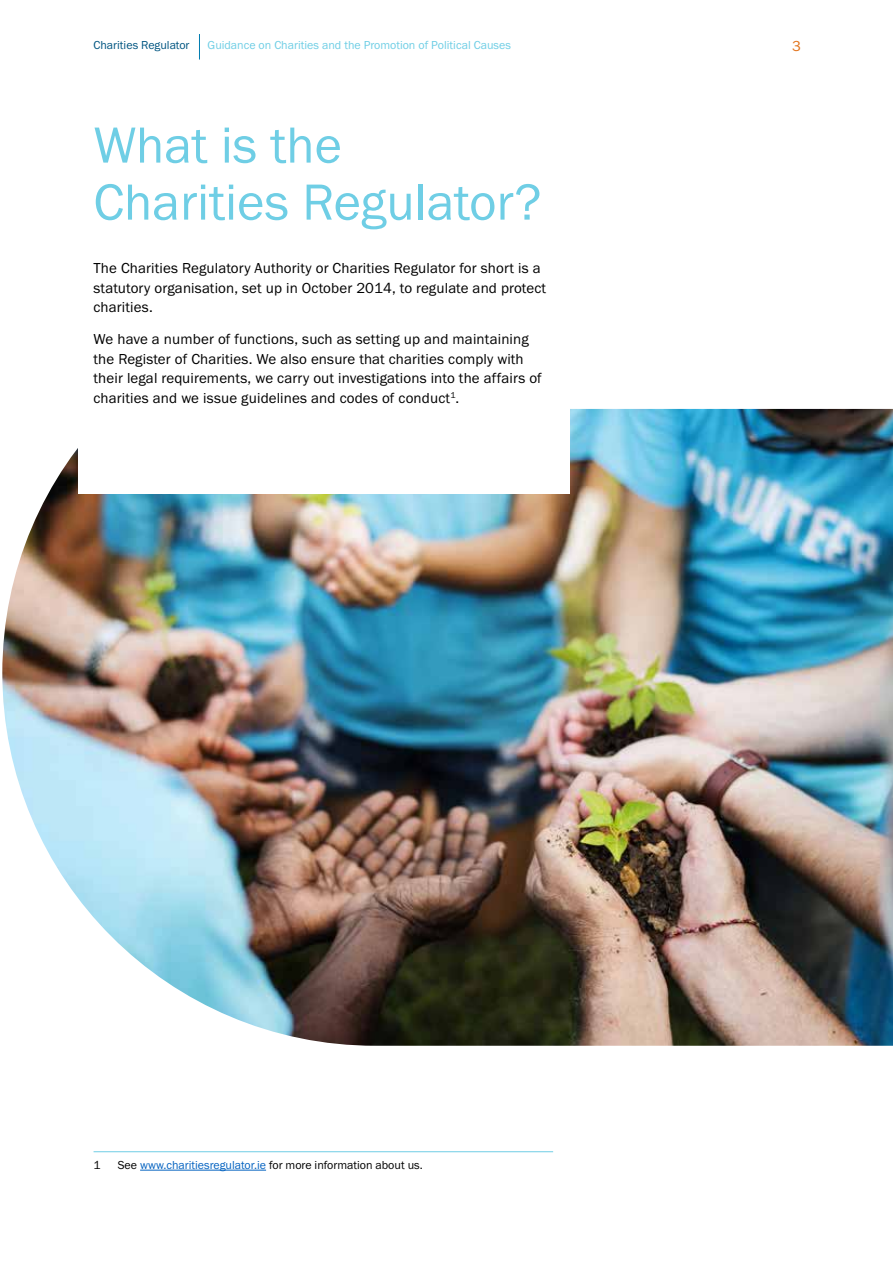
<style>
.page{position:relative;width:893px;height:1263px;background:#fff}
.page>*{position:absolute;margin:0;border:0;box-sizing:border-box;transform-origin:0 0}
.t1{font:52.5px/57px "Franklin Gothic URW Boo";color:#6fcee5}
.t2{font:15px/19.5px "Franklin Gothic URW Boo";letter-spacing:.01em;color:#000}
.t3{font:15px "Franklin Gothic URW Boo";color:#e2741d}
.t4{font:12px "Franklin Gothic URW Boo";color:#000}
.t5{font:12px "Franklin Gothic URW Boo";color:#6fcee5}
.t6{font:12px "Franklin Gothic URW Boo";color:#005581}
.s1{color:#0563c1}
</style>
<div class="page">
<svg style="left:199px;top:34px;width:1px;height:26px"></svg>
<img style="left:2px;top:408px;width:891px;height:638px">
<div style="left:78px;top:252px;width:492px;height:242px;background:#fff"></div>
<hr style="left:94px;top:1151px;width:459px;height:1px;background:#6fcee5">
<hr style="left:140px;top:1170px;width:126px;height:1px;background:#0563c1">
<p class="t6" style="left:94px;top:38px;width:98px">Charities Regulator</p>
<p class="t5" style="left:208px;top:38px;width:305px">Guidance on Charities and the Promotion of Political Causes</p>
<p class="t3" style="left:792px;top:37px;width:10px">3</p>
<h1 class="t1" style="left:94px;top:116px;width:449px">What is the<br>Charities Regulator?</h1>
<p class="t2" style="left:94px;top:258px;width:454px">The Charities Regulatory Authority or Charities Regulator for short is a statutory organisation, set up in October 2014, to regulate and protect charities.</p>
<p class="t2" style="left:94px;top:329px;width:450px">We have a number of functions, such as setting up and maintaining the Register of Charities. We also ensure that charities comply with their legal requirements, we carry out investigations into the affairs of charities and we issue guidelines and codes of conduct<sup>1</sup>.</p>
<p class="t4" style="left:94px;top:1157px;width:9px">1</p>
<p class="t4" style="left:118px;top:1157px;width:306px">See <span class="s1">www.charitiesregulator.ie</span> for more information about us.</p>
</div>
